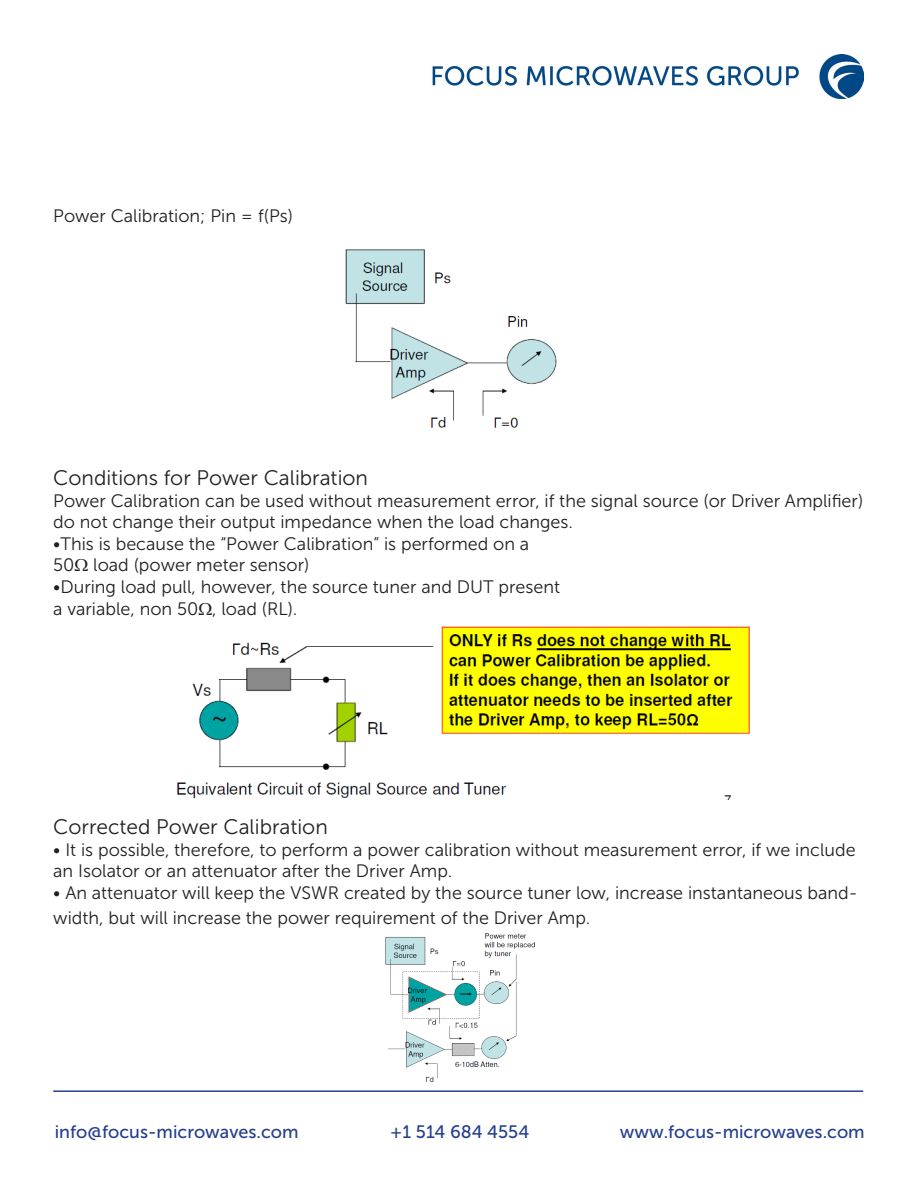
<style>
.page{position:relative;width:918px;height:1188px;background:#fff}
.page>*{position:absolute;margin:0;border:0;box-sizing:border-box;transform-origin:0 0}
.t1{font:21px "Museo Sans 300";color:#231f20}
.t2{font:18px/21.6px "Museo Sans 300";color:#231f20}
.t3{font:18px "Museo Sans 500";color:#253f8e}
</style>
<div class="page">
<hr style="left:53px;top:1090px;width:810px;height:2px;background:#253f8e">
<img style="left:432px;top:54px;width:431px;height:45px">
<img style="left:345px;top:249px;width:212px;height:179px">
<img style="left:176px;top:626px;width:574px;height:173px">
<img style="left:385px;top:933px;width:150px;height:149px">
<p class="t2" style="left:53px;top:205px;width:241px">Power Calibration; Pin = f(Ps)</p>
<p class="t1" style="left:53px;top:467px;width:316px">Conditions for Power Calibration</p>
<p class="t2" style="left:53px;top:490px;width:811px">Power Calibration can be used without measurement error, if the signal source (or Driver Amplifier) do not change their output impedance when the load changes.</p>
<p class="t2" style="left:53px;top:533px;width:478px">•This is because the “Power Calibration” is performed on a</p>
<p class="t2" style="left:53px;top:555px;width:258px">50 load (power meter sensor)</p>
<p class="t2" style="left:53px;top:576px;width:508px">•During load pull, however, the source tuner and DUT present</p>
<p class="t2" style="left:53px;top:598px;width:246px">a variable, non 50 , load (RL).</p>
<p class="t1" style="left:53px;top:816px;width:276px">Corrected Power Calibration</p>
<p class="t2" style="left:53px;top:839px;width:804px">• It is possible, therefore, to perform a power calibration without measurement error, if we include an Isolator or an attenuator after the Driver Amp.</p>
<p class="t2" style="left:53px;top:880px;width:806px;line-height:25.2px">• An attenuator will keep the VSWR created by the source tuner low, increase instantaneous band&shy;width, but will increase the power requirement of the Driver Amp.</p>
<p class="t3" style="left:55px;top:1122px;width:245px">info@focus-microwaves.com</p>
<p class="t3" style="left:390px;top:1122px;width:141px">+1 514 684 4554</p>
<p class="t3" style="left:620px;top:1122px;width:246px">www.focus-microwaves.com</p>
</div>
